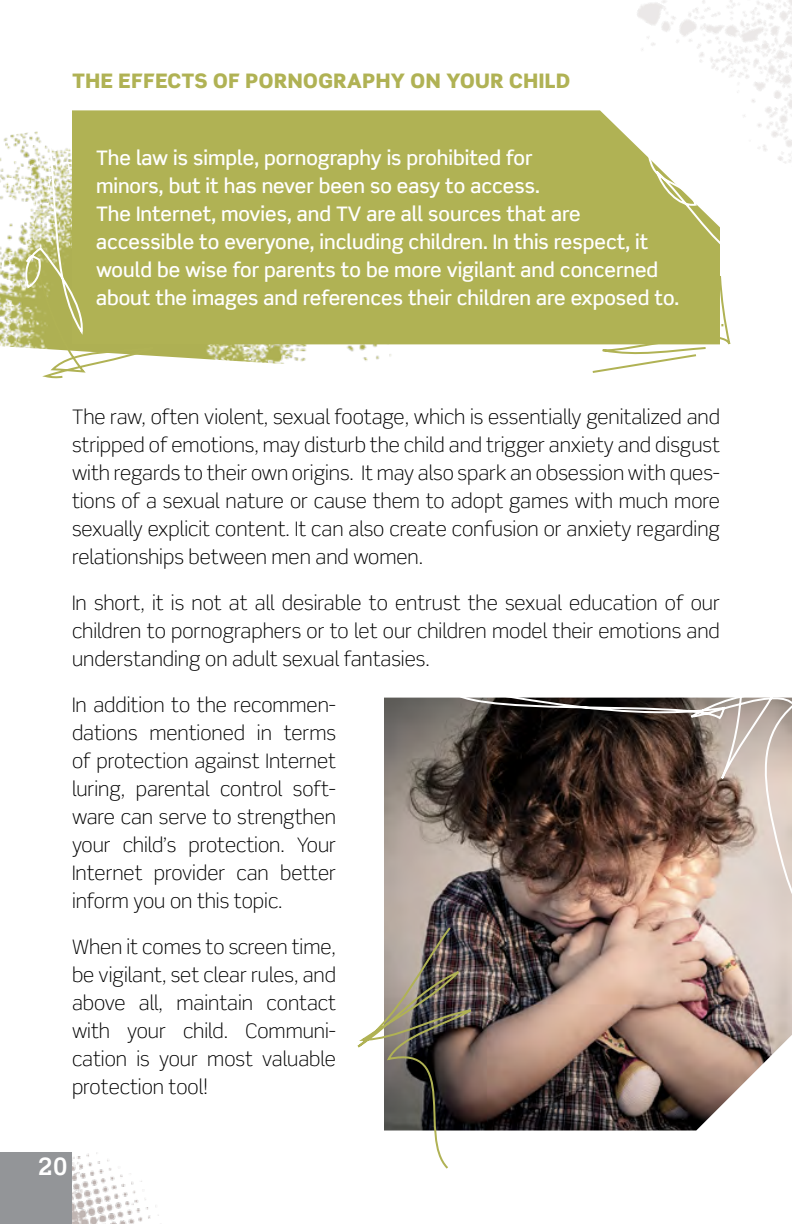
<style>
.page{position:relative;width:792px;height:1224px;background:#fff}
.page>*{position:absolute;margin:0;border:0;box-sizing:border-box;transform-origin:0 0}
.t1{font:700 24px "Scene Std";color:#fff}
.t2{font:300 20px/28px "Scene Std";color:#000;text-align:justify}
.t3{font:500 20px/28px "Scene Std";color:#fff}
.t4{font:900 20px "Scene Std";letter-spacing:.025em;color:#b0b254}
</style>
<div class="page">
<img style="left:0;top:131px;width:449px;height:233px">
<img style="left:637px;top:0;width:155px;height:164px">
<div style="left:72px;top:110px;width:648px;height:234px;background:#b0b254"></div>
<img style="left:384px;top:698px;width:408px;height:433px">
<img style="left:447px;top:697px;width:345px;height:210px">
<svg style="left:357px;top:925px;width:124px;height:244px"></svg>
<svg style="left:566px;top:274px;width:165px;height:99px"></svg>
<svg style="left:23px;top:132px;width:149px;height:246px"></svg>
<svg style="left:642px;top:118px;width:102px;height:146px"></svg>
<img style="left:72px;top:1152px;width:87px;height:72px">
<div style="left:0;top:1152px;width:72px;height:72px;background:#939598"></div>
<p class="t4" style="left:72px;top:67px;width:500px">THE EFFECTS OF PORNOGRAPHY ON YOUR CHILD</p>
<p class="t3" style="left:96px;top:144px;width:585px">The law is simple, pornography is prohibited for<br>minors, but it has never been so easy to access.<br>The Internet, movies, and TV are all sources that are accessible to everyone, including children. In this respect, it would be wise for parents to be more vigilant and concerned about the images and references their children are exposed to.</p>
<p class="t2" style="left:72px;top:403px;width:650px">The raw, often violent, sexual footage, which is essentially genitalized and stripped of emotions, may disturb the child and trigger anxiety and disgust with regards to their own origins. It may also spark an obsession with ques&shy;tions of a sexual nature or cause them to adopt games with much more sexually explicit content. It can also create confusion or anxiety regarding relationships between men and women.</p>
<p class="t2" style="left:72px;top:589px;width:649px">In short, it is not at all desirable to entrust the sexual education of our children to pornographers or to let our children model their emotions and understanding on adult sexual fantasies.</p>
<p class="t2" style="left:72px;top:691px;width:266px">In addition to the recommen&shy;dations mentioned in terms of protection against Internet luring, parental control soft&shy;ware can serve to strengthen your child’s protection. Your Internet provider can better inform you on this topic.</p>
<p class="t2" style="left:72px;top:933px;width:266px">When it comes to screen time, be vigilant, set clear rules, and above all, maintain contact with your child. Communi&shy;cation is your most valuable protection tool!</p>
<p class="t1" style="left:38px;top:1151px;width:32px">20</p>
</div>
